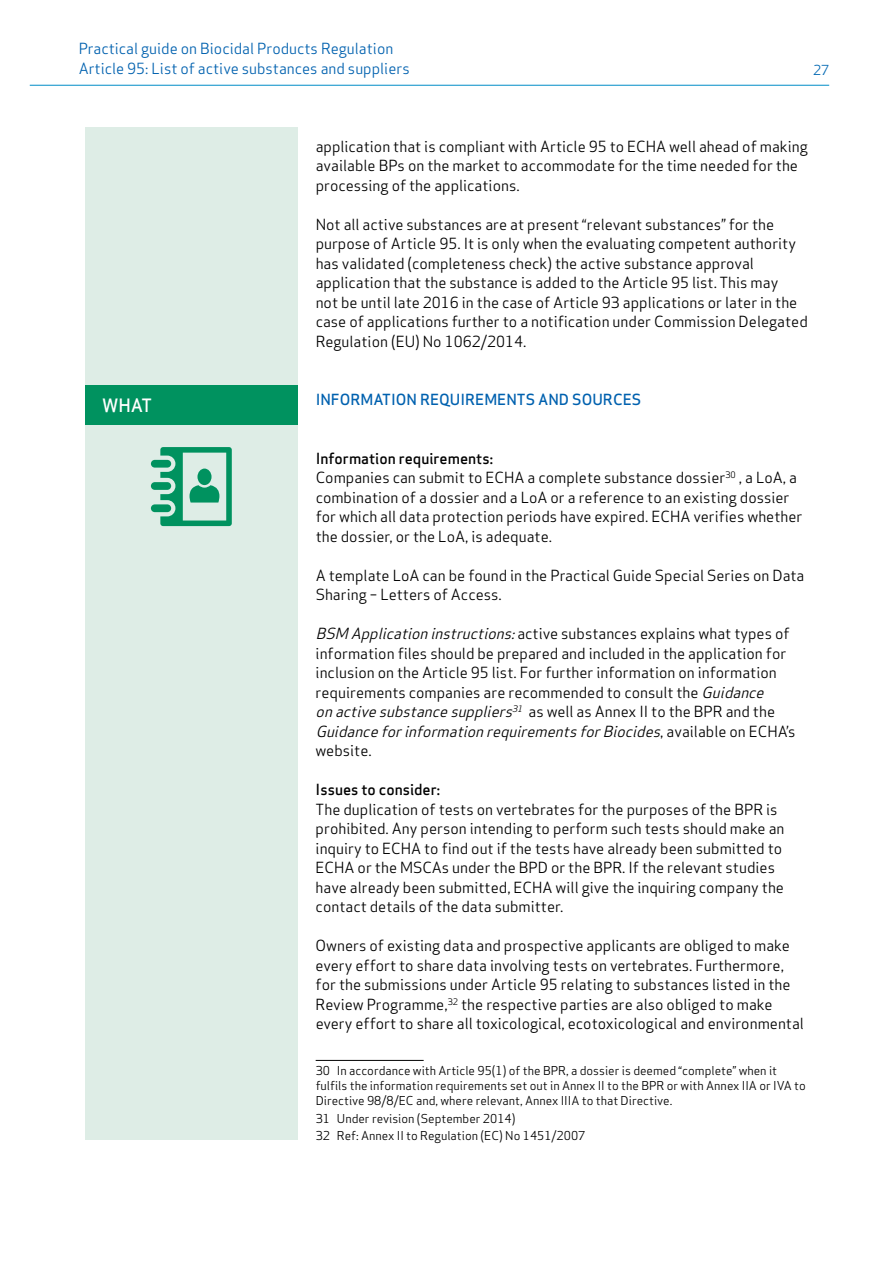
<style>
.page{position:relative;width:893px;height:1263px;background:#fff}
.page>*{position:absolute;margin:0;border:0;box-sizing:border-box;transform-origin:0 0}
.t1{font:500 18px "Apex Sans";color:#fff}
.t2{font:15px/19.5px "Apex Sans";color:#000}
.t3{font:15px/19.5px "Apex Sans";color:#0061af}
.t4{font:500 15px "Apex Sans";color:#0061af}
.t5{font:500 15px "Apex Sans";color:#000}
.t6{font:13.5px "Apex Sans";color:#0068b3}
.t7{font:12px/15px "Apex Sans";color:#000}
.s1{font-weight:500}
.s2{font-style:italic}
</style>
<div class="page">
<div style="left:85px;top:128px;width:213px;height:1012px;background:#deede6"></div>
<hr style="left:30px;top:85px;width:799px;height:1px;background:#008dc7">
<hr style="left:316px;top:1060px;width:108px;height:1px;background:#000">
<div style="left:85px;top:386px;width:213px;height:38px;background:#00925f"></div>
<svg style="left:160px;top:447px;width:72px;height:79px"></svg>
<div style="left:151px;top:482px;width:20px;height:8px;background:#00925f;border-radius:4px"></div>
<div style="left:151px;top:504px;width:20px;height:8px;background:#00925f;border-radius:4px"></div>
<div style="left:151px;top:460px;width:20px;height:8px;background:#00925f;border-radius:4px"></div>
<p class="t3" style="left:79px;top:37px;width:332px">Practical guide on Biocidal Products Regulation<br>Article 95: List of active substances and suppliers</p>
<p class="t6" style="left:813px;top:59px;width:18px">27</p>
<p class="t1" style="left:102px;top:389px;width:51px">WHAT</p>
<p class="t2" style="left:316px;top:135px;width:494px">application that is compliant with Article 95 to ECHA well ahead of making available BPs on the market to accommodate for the time needed for the processing of the applications.</p>
<p class="t2" style="left:316px;top:213px;width:494px">Not all active substances are at present “relevant substances” for the purpose of Article 95. It is only when the evaluating competent authority has validated (completeness check) the active substance approval application that the substance is added to the Article 95 list. This may<br>not be until late 2016 in the case of Article 93 applications or later in the case of applications further to a notification under Commission Delegated Regulation (EU) No 1062/2014.</p>
<p class="t4" style="left:316px;top:386px;width:327px">INFORMATION REQUIREMENTS AND SOURCES</p>
<p class="t2" style="left:316px;top:447px;width:488px"><span class="s1">Information requirements:<br></span>Companies can submit to ECHA a complete substance dossier<sup>30</sup> , a LoA, a combination of a dossier and a LoA or a reference to an existing dossier for which all data protection periods have expired. ECHA verifies whether the dossier, or the LoA, is adequate.</p>
<p class="t2" style="left:316px;top:564px;width:490px">A template LoA can be found in the Practical Guide Special Series on Data<br>Sharing – Letters of Access.</p>
<p class="t2" style="left:316px;top:622px;width:481px"><span class="s2">BSM Applicationinstructions:</span>active substances explains what types of information files should be prepared and included in the application for inclusion on the Article 95 list. For further information on information requirements companies are recommended to consult the <span class="s2">Guidance onactivesubstancesuppliers</span><sup>31</sup> a s w e l l a s A n n e x I I t o t h e B P R a n d t h e <span class="s2">GuidanceforinformationrequirementsforBiocides</span>, a v a i l a b l e o n E C H A’s website.</p>
<p class="t5" style="left:316px;top:776px;width:126px">Issues to consider:</p>
<p class="t2" style="left:316px;top:798px;width:470px">The duplication of tests on vertebrates for the purposes of the BPR is prohibited. Any person intending to perform such tests should make an inquiry to ECHA to find out if the tests have already been submitted to ECHA or the MSCAs under the BPD or the BPR. If the relevant studies have already been submitted, ECHA will give the inquiring company the contact details of the data submitter.</p>
<p class="t2" style="left:316px;top:934px;width:490px">Owners of existing data and prospective applicants are obliged to make every effort to share data involving tests on vertebrates. Furthermore, for the submissions under Article 95 relating to substances listed in the Review Programme,<sup>32</sup> the respective parties are also obliged to make every effort to share all toxicological, ecotoxicological and environmental</p>
<p class="t7" style="left:316px;top:1062px;width:492px">30 In accordance with Article 95(1) of the BPR, a dossier is deemed “complete” when it fulfils the information requirements set out in Annex II to the BPR or with Annex IIA or IVA to<br>Directive 98/8/EC and, where relevant, Annex IIIA to that Directive.</p>
<p class="t7" style="left:316px;top:1108px;width:271px;line-height:17.1px">31 Under revision (September 2014)<br>32 Ref: Annex II to Regulation (EC) No 1451/2007</p>
</div>
